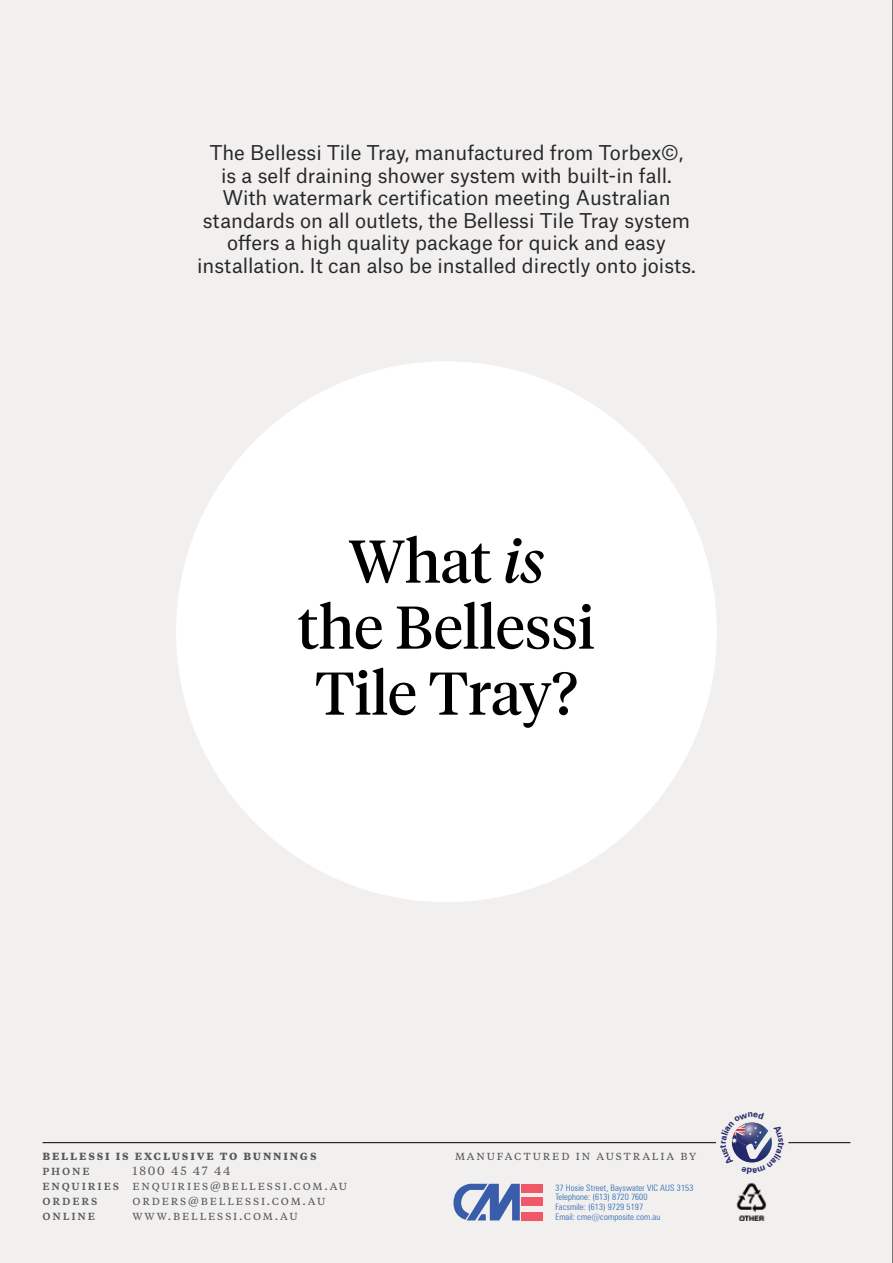
<style>
.page{position:relative;width:893px;height:1263px;background:#f1f0ef}
.page>*{position:absolute;margin:0;border:0;box-sizing:border-box;transform-origin:0 0}
.t1{font:60px/66px "Tiempos Headline";color:#000;text-align:center}
.t2{font:19.5px/22.5px "Atlas Grotesk";color:#292829;text-align:center}
.t3{font:12px/15px "Tiempos Text";letter-spacing:.15em;color:#58595b}
.t4{font:600 12px "Tiempos Text";letter-spacing:.15em;color:#58595b}
.t5{font:500 12px "Tiempos Text";letter-spacing:.15em;color:#58595b}
.t6{font:300 condensed 8.85px/9.9px "Zurich BT";letter-spacing:.01em;color:#2261ae}
.s1{font-style:italic}
.s2{font-weight:500}
</style>
<div class="page">
<svg style="left:453px;top:1184px;width:67px;height:36px"></svg>
<div style="left:521px;top:1184px;width:21px;height:8px;background:#f05867"></div>
<div style="left:521px;top:1197px;width:21px;height:9px;background:#f05867"></div>
<div style="left:521px;top:1212px;width:21px;height:8px;background:#f05867"></div>
<img style="left:736px;top:1182px;width:31px;height:38px">
<hr style="left:43px;top:1142px;width:673px;height:1px;background:#000">
<hr style="left:788px;top:1142px;width:62px;height:1px;background:#000">
<hr style="left:892px;top:0;width:1px;height:1263px;background:#000">
<div style="left:176px;top:361px;width:541px;height:541px;background:#fff;border-radius:50%"></div>
<svg style="left:731px;top:1122px;width:41px;height:41px"></svg>
<p class="t2" style="left:197px;top:140px;width:500px">The Bellessi Tile Tray, manufactured from Torbex©,<br>is a self draining shower system with built-in fall.<br>With watermark certification meeting Australian standards on all outlets, the Bellessi Tile Tray system offers a high quality package for quick and easy installation. It can also be installed directly onto joists.</p>
<h1 class="t1" style="left:298px;top:525px;width:298px">What <span class="s1">is<br></span>the Bellessi<br>Tile Tray?</h1>
<p class="t4" style="left:43px;top:1147px;width:276px">BELLESSI IS EXCLUSIVE TO BUNNINGS</p>
<p class="t5" style="left:43px;top:1162px;width:49px">PHONE</p>
<p class="t3" style="left:43px;top:1162px;width:306px;text-indent:90px">1800 45 47 44<br><span class="s2">ENQUIRIES</span> ENQUIRIES@BELLESSI.COM.AU<br><span class="s2">ORDERS</span></p>
<p class="t3" style="left:133px;top:1192px;width:194px">ORDERS@BELLESSI.COM.AU</p>
<p class="t5" style="left:43px;top:1207px;width:54px">ONLINE</p>
<p class="t3" style="left:133px;top:1207px;width:167px">WWW.BELLESSI.COM.AU</p>
<p class="t3" style="left:455px;top:1147px;width:243px">MANUFACTURED IN AUSTRALIA BY</p>
<p class="t6" style="left:555px;top:1182px;width:139px">37 Hosie Street, Bayswater VIC AUS 3153<br>Telephone: (613) 8720 7600<br>Facsmile: (613) 9729 5197<br>Email: cme@composite.com.au</p>
</div>
